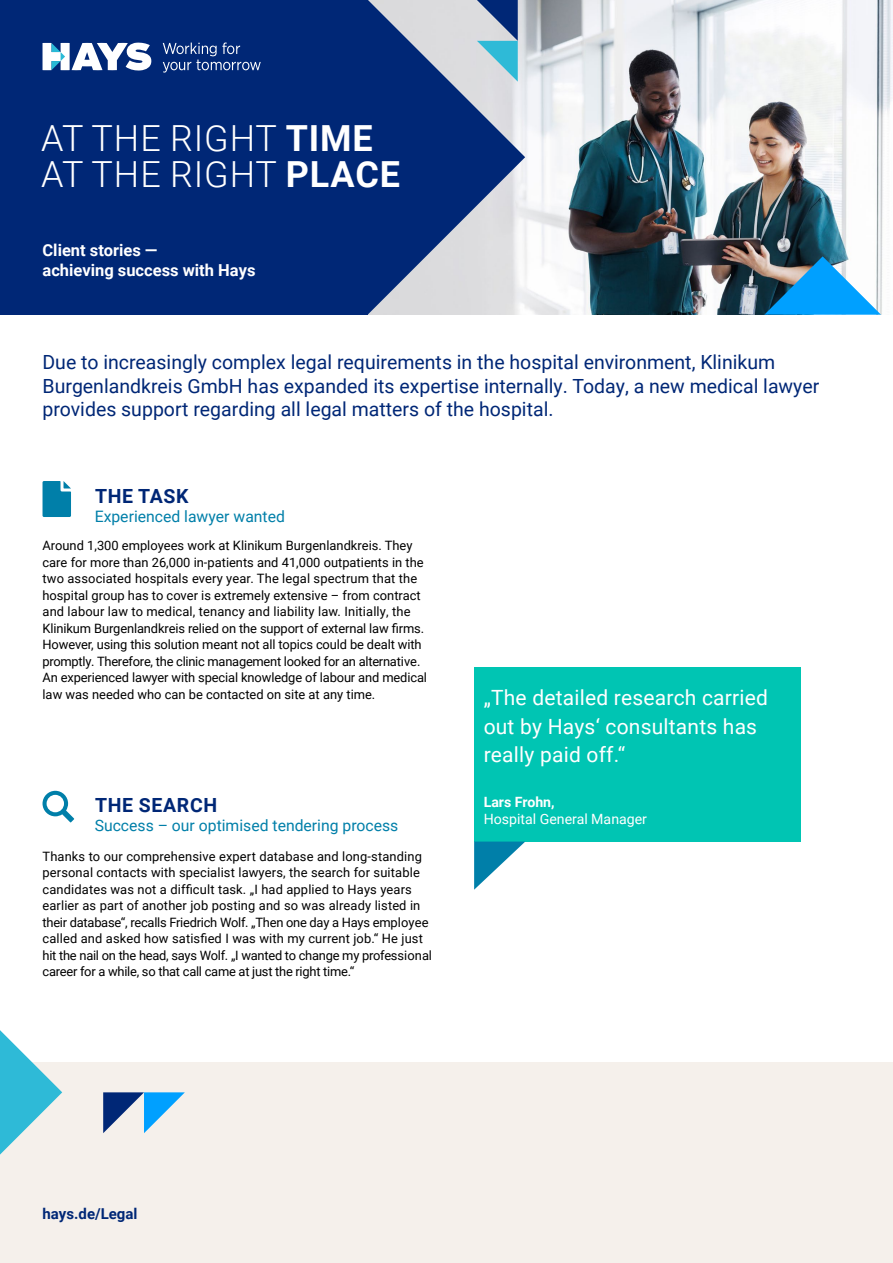
<style>
.page{position:relative;width:893px;height:1263px;background:#fff}
.page>*{position:absolute;margin:0;border:0;box-sizing:border-box;transform-origin:0 0}
.t1{font:300 36px "Roboto";letter-spacing:.025em;color:#fff}
.t2{font:21px/28.5px "Roboto";letter-spacing:.01em;color:#fff}
.t3{font:19.5px/23.4px "Roboto";color:#002776}
.t4{font:700 19.5px "Roboto";letter-spacing:.035em;color:#002776}
.t5{font:700 16.5px/19.8px "Roboto";color:#fff}
.t6{font:15.75px "Roboto";color:#007fa9}
.t7{font:700 15px "Roboto";color:#002776}
.t8{font:14.1px "Roboto";color:#fff}
.t9{font:700 14.1px "Roboto";color:#fff}
.t10{font:12.9px/16.5px "Roboto";color:#000}
.s1{font-weight:700}
</style>
<div class="page">
<img style="left:525px;top:0;width:368px;height:315px">
<svg style="left:43px;top:791px;width:31px;height:31px"></svg>
<div style="left:0;top:0;width:368px;height:315px;background:#002776"></div>
<svg style="left:368px;top:0;width:157px;height:315px;background:#677ca7"></svg>
<svg style="left:163px;top:43px;width:98px;height:30px"></svg>
<svg style="left:43px;top:43px;width:109px;height:28px"></svg>
<svg style="left:477px;top:0;width:41px;height:82px;background:#79a6c2"></svg>
<svg style="left:764px;top:256px;width:117px;height:59px"></svg>
<div style="left:474px;top:668px;width:327px;height:174px;background:#00c5b3"></div>
<svg style="left:474px;top:841px;width:51px;height:49px"></svg>
<div style="left:0;top:1063px;width:893px;height:200px;background:#f5f0eb"></div>
<svg style="left:0;top:1030px;width:62px;height:124px"></svg>
<svg style="left:103px;top:1092px;width:82px;height:41px"></svg>
<svg style="left:43px;top:481px;width:28px;height:36px"></svg>
<p class="t1" style="left:41px;top:113px;width:333px">AT THE RIGHT <span class="s1">TIME</span></p>
<p class="t1" style="left:41px;top:149px;width:360px">AT THE RIGHT <span class="s1">PLACE</span></p>
<p class="t5" style="left:43px;top:240px;width:214px">Client stories —<br>achieving success with Hays</p>
<p class="t3" style="left:43px;top:350px;width:778px">Due to increasingly complex legal requirements in the hospital environment, Klinikum<br>Burgenlandkreis GmbH has expanded its expertise internally. Today, a new medical lawyer provides support regarding all legal matters of the hospital.</p>
<p class="t4" style="left:95px;top:483px;width:95px">THE TASK</p>
<p class="t6" style="left:95px;top:506px;width:192px">Experienced lawyer wanted</p>
<p class="t10" style="left:43px;top:537px;width:386px">Around 1,300 employees work at Klinikum Burgenlandkreis. They care for more than 26,000 in-patients and 41,000 outpatients in the two associated hospitals every year. The legal spectrum that the hospital group has to cover is extremely extensive – from contract and labour law to medical, tenancy and liability law. Initially, the Klinikum Burgenlandkreis relied on the support of external law firms.<br>However, using this solution meant not all topics could be dealt with promptly. Therefore, the clinic management looked for an alternative.<br>An experienced lawyer with special knowledge of labour and medical law was needed who can be contacted on site at any time.</p>
<p class="t4" style="left:95px;top:791px;width:124px">THE SEARCH</p>
<p class="t6" style="left:95px;top:814px;width:305px">Success – our optimised tendering process</p>
<p class="t10" style="left:43px;top:847px;width:391px">Thanks to our comprehensive expert database and long-standing personal contacts with specialist lawyers, the search for suitable candidates was not a difficult task. „I had applied to Hays years earlier as part of another job posting and so was already listed in their database“, recalls Friedrich Wolf. „Then one day a Hays employee called and asked how satisfied I was with my current job.“ He just hit the nail on the head, says Wolf. „I wanted to change my professional career for a while, so that call came at just the right time.“</p>
<p class="t2" style="left:484px;top:683px;width:286px">„The detailed research carried out by Hays‘ consultants has really paid off.“</p>
<p class="t9" style="left:484px;top:792px;width:72px">Lars Frohn,</p>
<p class="t8" style="left:484px;top:809px;width:165px">Hospital General Manager</p>
<p class="t7" style="left:43px;top:1203px;width:97px">hays.de/Legal</p>
</div>
